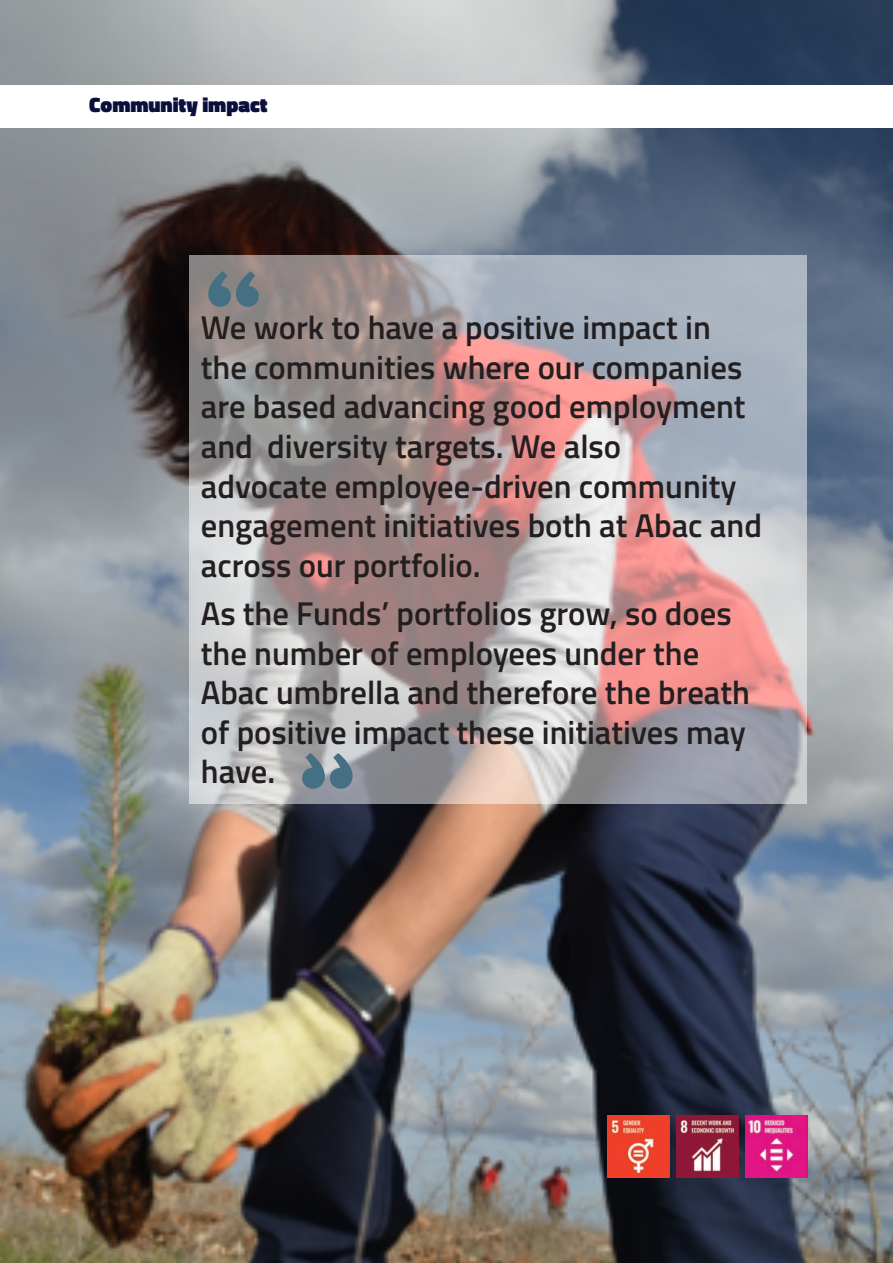
<style>
.page{position:relative;width:893px;height:1263px;background:#fff}
.page>*{position:absolute;margin:0;border:0;box-sizing:border-box;transform-origin:0 0}
.t1{font:700 108px "Aachen LT";color:#456f82}
.t2{font:600 33px/39.6px "Titillium";color:#231f20}
.t3{font:900 21px "Titillium";color:#0a103b}
</style>
<div class="page">
<img style="left:0;top:0;width:893px;height:1263px">
<svg style="left:190px;top:255px;width:617px;height:549px;background:#b6a6a9"></svg>
<img style="left:746px;top:1116px;width:62px;height:62px">
<img style="left:677px;top:1116px;width:62px;height:62px">
<img style="left:608px;top:1116px;width:62px;height:62px">
<div style="left:0;top:85px;width:893px;height:43px;background:#fff"></div>
<svg style="left:302px;top:753px;width:51px;height:36px;background:#a8aab0"></svg>
<p class="t3" style="left:89px;top:90px;width:180px">Community impact</p>
<p class="t1" style="left:201px;top:242px;width:66px">“</p>
<p class="t2" style="left:201px;top:306px;width:563px">We work to have a positive impact in the communities where our companies are based advancing good employment and diversity targets. We also<br>advocate employee-driven community engagement initiatives both at Abac and across our portfolio.</p>
<p class="t2" style="left:201px;top:592px;width:551px">As the Funds’ portfolios grow, so does the number of employees under the<br>Abac umbrella and therefore the breath of positive impact these initiatives may have.</p>
</div>
